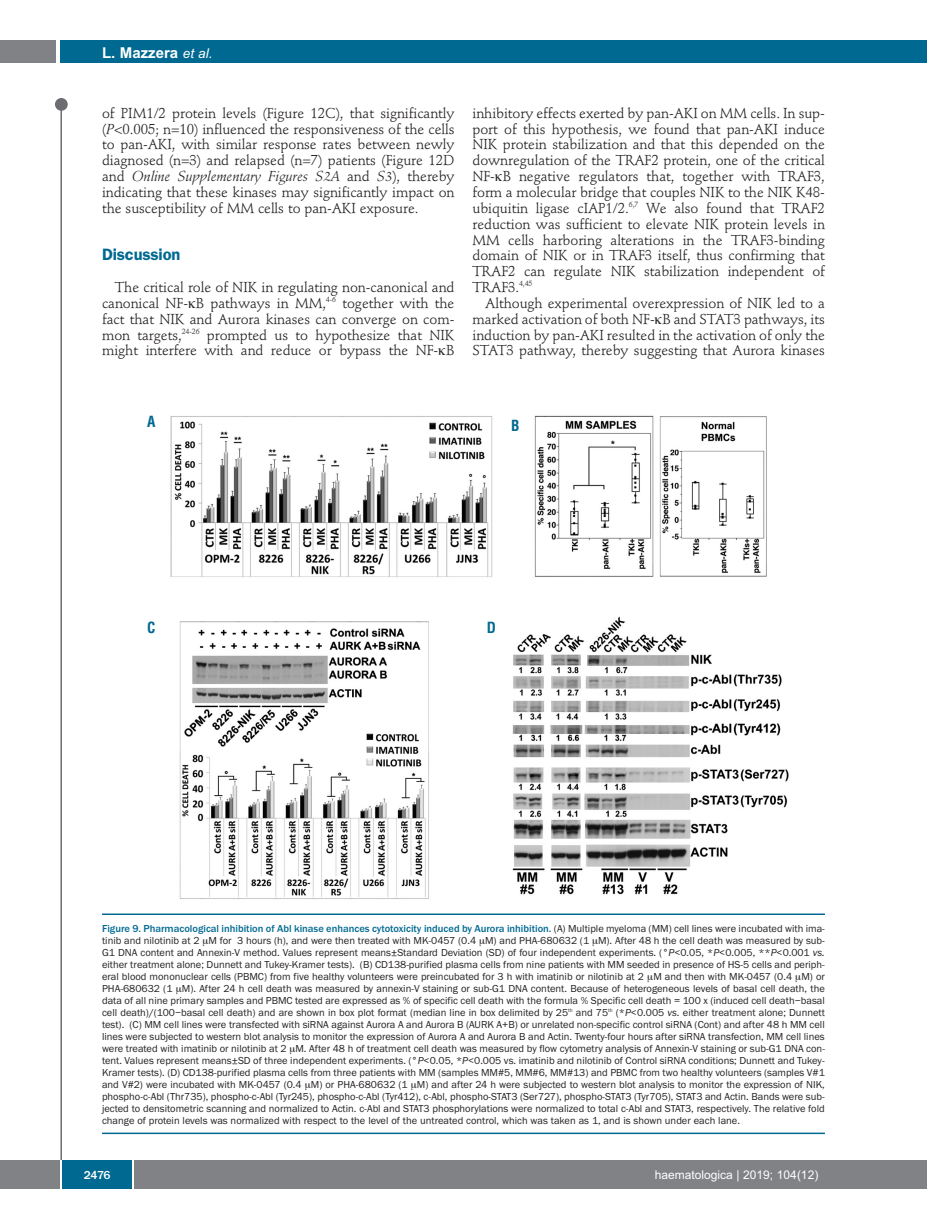
<style>
.page{position:relative;width:927px;height:1225px;background:#fff}
.page>*{position:absolute;margin:0;border:0;box-sizing:border-box;transform-origin:0 0}
.t1{font:600 16.5px "Franklin Gothic";letter-spacing:-.01em;color:#006991}
.t2{font:700 15px "Arial";color:#fff}
.t3{font:700 condensed 15px "Helvetica";color:#006991}
.t4{font:14.25px/15.9px "Stempel Schneidler";letter-spacing:-.005em;color:#231f20;text-align:justify}
.t5{font:12px "Arial";color:#fff}
.t6{font:500 12px "Franklin Gothic";color:#fff}
.t7{font:10.5px/12px "Franklin Gothic";color:#231f20;text-align:justify}
.s1{font-weight:400;font-style:italic;font-size:13.5px}
.s2{font-style:italic}
.s3{font-weight:500;color:#006991}
</style>
<div class="page">
<div style="left:911px;top:40px;width:16px;height:22px;background:#006991"></div>
<div style="left:910px;top:1160px;width:17px;height:28px;background:#808285"></div>
<div style="left:55px;top:98px;width:13px;height:13px;background:#6c6d70;border-radius:50%"></div>
<hr style="left:60px;top:101px;width:2px;height:1061px;background:#6c6d70">
<div style="left:60px;top:40px;width:852px;height:22px;background:#006991"></div>
<div style="left:0;top:40px;width:56px;height:22px;background:#808285"></div>
<div style="left:0;top:1160px;width:911px;height:28px;background:#808285"></div>
<div style="left:62px;top:1160px;width:71px;height:28px;background:#006991"></div>
<hr style="left:60px;top:1160px;width:2px;height:28px;background:#fff">
<svg style="left:133px;top:1160px;width:1px;height:28px"></svg>
<img style="left:170px;top:415px;width:619px;height:484px">
<hr style="left:102px;top:913px;width:723px;height:2px;background:#006991">
<hr style="left:102px;top:1132px;width:723px;height:2px;background:#006991">
<h2 class="t2" style="left:102px;top:44px;width:112px">L. Mazzera <span class="s1">et al.</span></h2>
<p class="t4" style="left:102px;top:106px;width:354px">of PIM1/2 protein levels (Figure 12C), that significantly (<span class="s2">P</span>&lt;0.005; n=10) influenced the responsiveness of the cells to pan-AKI, with similar response rates between newly diagnosed (n=3) and relapsed (n=7) patients (Figure 12D and <span class="s2">Online Supplementary Figures S2A</span> and <span class="s2">S3</span>), thereby indicating that these kinases may significantly impact on the susceptibility of MM cells to pan-AKI exposure.</p>
<h1 class="t1" style="left:102px;top:249px;width:80px">Discussion</h1>
<p class="t4" style="left:102px;top:280px;width:354px;text-indent:13px">The critical role of NIK in regulating non-canonical and canonical NF- B pathways in MM,<sup>4-6</sup> together with the fact that NIK and Aurora kinases can converge on com&shy;mon targets,<sup>24-26</sup> prompted us to hypothesize that NIK might interfere with and reduce or bypass the NF- B</p>
<p class="t4" style="left:472px;top:106px;width:354px">inhibitory effects exerted by pan-AKI on MM cells. In sup&shy;port of this hypothesis, we found that pan-AKI induce NIK protein stabilization and that this depended on the downregulation of the TRAF2 protein, one of the critical NF- B negative regulators that, together with TRAF3, form a molecular bridge that couples NIK to the NIK K48- ubiquitin ligase cIAP1/2.<sup>6,7</sup> We also found that TRAF2 reduction was sufficient to elevate NIK protein levels in MM cells harboring alterations in the TRAF3-binding domain of NIK or in TRAF3 itself, thus confirming that TRAF2 can regulate NIK stabilization independent of TRAF3.<sup>4,45</sup></p>
<h3 class="t4" style="left:472px;top:296px;width:354px;text-indent:13px">Although experimental overexpression of NIK led to a marked activation of both NF- B and STAT3 pathways, its induction by pan-AKI resulted in the activation of only the STAT3 pathway, thereby suggesting that Aurora kinases</h3>
<h2 class="t3" style="left:147px;top:413px;width:10px">A</h2>
<h2 class="t3" style="left:511px;top:417px;width:10px">B</h2>
<h2 class="t3" style="left:147px;top:619px;width:10px">C</h2>
<h2 class="t3" style="left:487px;top:619px;width:11px">D</h2>
<p class="t7" style="left:102px;top:922px;width:724px"><span class="s3">Figure 9. Pharmacological inhibition of Abl kinase enhances cytotoxicity induced by Aurora inhibition.</span> (A) Multiple myeloma (MM) cell lines were incubated with ima&shy;tinib and nilotinib at 2 M for 3 hours (h), and were then treated with MK-0457 (0.4 M) and PHA-680632 (1 M). After 48 h the cell death was measured by sub-G1 DNA content and Annexin-V method. Values represent means±Standard Deviation (SD) of four independent experiments. (°<span class="s2">P</span>&lt;0.05, *<span class="s2">P</span>&lt;0.005, **<span class="s2">P</span>&lt;0.001 <span class="s2">vs. </span>either treatment alone; Dunnett and Tukey-Kramer tests). (B) CD138-purified plasma cells from nine patients with MM seeded in presence of HS-5 cells and periph&shy;eral blood mononuclear cells (PBMC) from five healthy volunteers were preincubated for 3 h with imatinib or nilotinib at 2 M and then with MK-0457 (0.4 M) or PHA-680632 (1 M). After 24 h cell death was measured by annexin-V staining or sub-G1 DNA content. Because of heterogeneous levels of basal cell death, the data of all nine primary samples and PBMC tested are expressed as % of specific cell death with the formula % Specific cell death = 100 x (induced cell death−basal cell death)/(100−basal cell death) and are shown in box plot format (median line in box delimited by 25<sup>th</sup> and 75<sup>th</sup> (*<span class="s2">P</span>&lt;0.005 <span class="s2">vs.</span> either treatment alone; Dunnett test). (C) MM cell lines were transfected with siRNA against Aurora A and Aurora B (AURK A+B) or unrelated non-specific control siRNA (Cont) and after 48 h MM cell lines were subjected to western blot analysis to monitor the expression of Aurora A and Aurora B and Actin. Twenty-four hours after siRNA transfection, MM cell lines were treated with imatinib or nilotinib at 2 M. After 48 h of treatment cell death was measured by flow cytometry analysis of Annexin-V staining or sub-G1 DNA con&shy;tent. Values represent means±SD of three independent experiments. (°<span class="s2">P</span>&lt;0.05, *<span class="s2">P</span>&lt;0.005 vs. imatinib and nilotinib of Control siRNA conditions; Dunnett and Tukey-Kramer tests). (D) CD138-purified plasma cells from three patients with MM (samples MM#5, MM#6, MM#13) and PBMC from two healthy volunteers (samples V#1 and V#2) were incubated with MK-0457 (0.4 M) or PHA-680632 (1 M) and after 24 h were subjected to western blot analysis to monitor the expression of NIK, phospho-c-Abl (Thr735), phospho-c-Abl (Tyr245), phospho-c-Abl (Tyr412), c-Abl, phospho-STAT3 (Ser727), phospho-STAT3 (Tyr705), STAT3 and Actin. Bands were sub&shy;jected to densitometric scanning and normalized to Actin. c-Abl and STAT3 phosphorylations were normalized to total c-Abl and STAT3, respectively. The relative fold change of protein levels was normalized with respect to the level of the untreated control, which was taken as 1, and is shown under each lane.</p>
<p class="t6" style="left:84px;top:1167px;width:28px">2476</p>
<p class="t5" style="left:655px;top:1167px;width:165px">haematologica | 2019; 104(12)</p>
</div>
